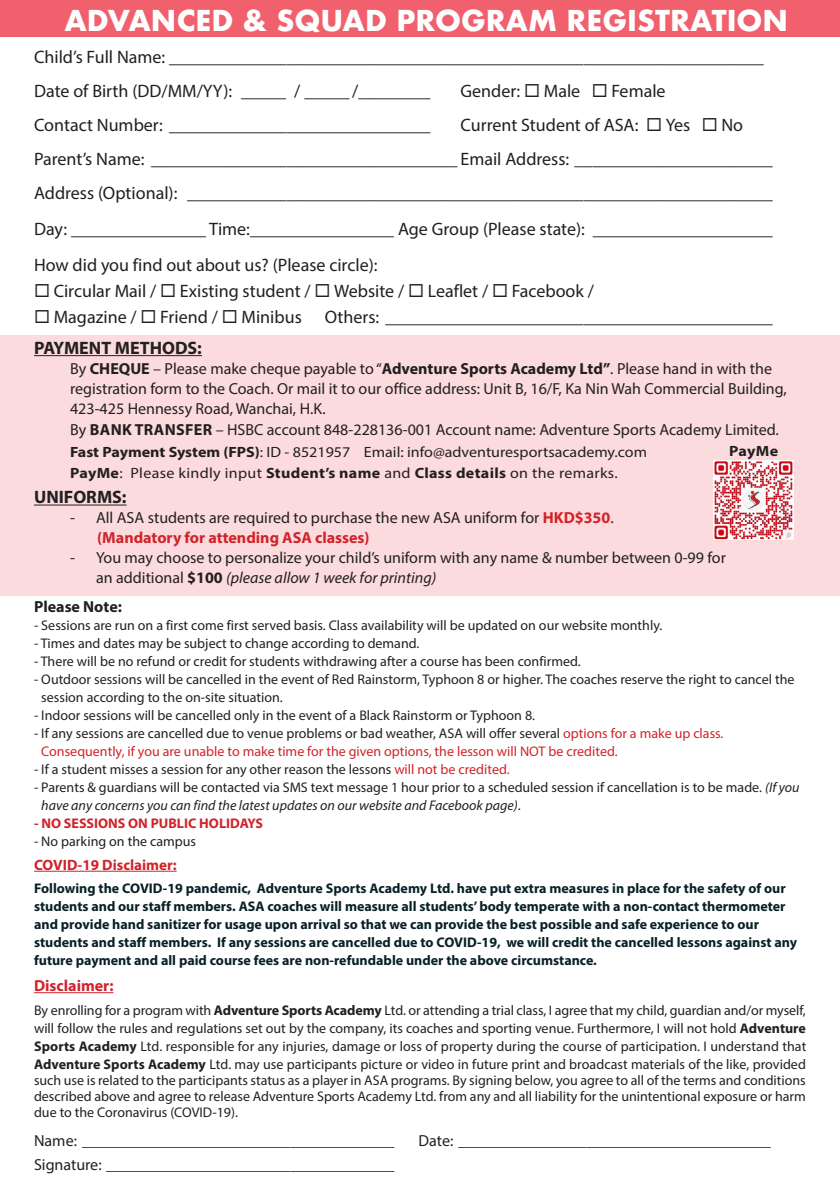
<style>
.page{position:relative;width:840px;height:1191px;background:#fff}
.page>*{position:absolute;margin:0;border:0;box-sizing:border-box;transform-origin:0 0}
.t1{font:700 28px "Futura";color:#fff}
.t2{font:18px "Myriad Pro";color:#231f20}
.t3{font:700 18px "Myriad Pro";color:#231f20}
.t4{font:16px/20px "Myriad Pro";color:#231f20}
.t5{font:700 16px "Myriad Pro";color:#d1232a}
.t6{font:700 16px "Myriad Pro";color:#231f20}
.t7{font:700 15px "Myriad Pro";color:#d1232a}
.t8{font:14.8px "Myriad Pro";color:#231f20;scale:1.08 1}
.t9{font:14.8px "Myriad Pro";letter-spacing:.02em;color:#231f20;scale:1.08 1}
.t10{font:700 14.8px "Myriad Pro";letter-spacing:.015em;color:#231f20;scale:1.08 1}
.t11{font:14px/18px "Myriad Pro";color:#231f20}
.t12{font:700 14px/18px "Myriad Pro";color:#072127}
.t13{font:14px/18px "Myriad Pro";color:#d1232a}
.t14{font:700 14px "Myriad Pro";color:#d1232a}
.s1{font-weight:700}
.s2{font-weight:700;color:#d2232a}
.s3{font-style:italic}
.s4{color:#231f20}
.s5{color:#d1232a}
</style>
<div class="page">
<div style="left:0;top:0;width:839px;height:36px;background:#f0616d"></div>
<div style="left:0;top:334px;width:839px;height:261px;background:#fbdbdd"></div>
<hr style="left:34px;top:355px;width:168px;height:1px;background:#231f20">
<hr style="left:34px;top:504px;width:93px;height:1px;background:#231f20">
<hr style="left:34px;top:871px;width:142px;height:1px;background:#d1232a">
<hr style="left:34px;top:992px;width:79px;height:1px;background:#d1232a">
<img style="left:713px;top:460px;width:79px;height:79px">
<p class="t1" style="left:64px;top:0;width:724px">ADVANCED &amp; SQUAD PROGRAM REGISTRATION</p>
<p class="t2" style="left:34px;top:46px;width:730px">Child’s Full Name: __________________________________________________________________</p>
<p class="t2" style="left:34px;top:80px;width:398px">Date of Birth (DD/MM/YY): _____ / _____ /________</p>
<p class="t2" style="left:460px;top:80px;width:206px">Gender: ◻ Male ◻ Female</p>
<p class="t2" style="left:34px;top:114px;width:397px">Contact Number: _____________________________</p>
<p class="t2" style="left:460px;top:114px;width:284px">Current Student of ASA: ◻ Yes ◻ No</p>
<p class="t2" style="left:34px;top:148px;width:739px">Parent’s Name: __________________________________ Email Address: ______________________</p>
<p class="t2" style="left:34px;top:182px;width:739px">Address (Optional): _________________________________________________________________</p>
<p class="t2" style="left:34px;top:218px;width:739px">Day: _______________ Time:________________ Age Group (Please state): ____________________</p>
<p class="t2" style="left:34px;top:254px;width:345px">How did you find out about us? (Please circle):</p>
<p class="t2" style="left:34px;top:280px;width:561px">◻ Circular Mail / ◻ Existing student / ◻ Website / ◻ Leaflet / ◻ Facebook /</p>
<p class="t2" style="left:34px;top:306px;width:269px">◻ Magazine / ◻ Friend / ◻ Minibus</p>
<p class="t2" style="left:324px;top:306px;width:449px">Others: ___________________________________________</p>
<p class="t3" style="left:34px;top:336px;width:169px">PAYMENT METHODS:</p>
<p class="t4" style="left:70px;top:358px;width:717px">By <span class="s1">CHEQUE</span> – Please make cheque payable to “<span class="s1">Adventure Sports Academy Ltd”</span>. Please hand in with the registration form to the Coach. Or mail it to our office address: Unit B, 16/F, Ka Nin Wah Commercial Building,<br>423-425 Hennessy Road, Wanchai, H.K.</p>
<p class="t4" style="left:70px;top:419px;width:710px">By <span class="s1">BANK TRANSFER</span> – HSBC account 848-228136-001 Account name: Adventure Sports Academy Limited.</p>
<p class="t8" style="left:70px;top:442px;width:535px"><span class="s1">Fast Payment System (FPS)</span>: ID - 8521957 Email: info@adventuresportsacademy.com</p>
<p class="t9" style="left:70px;top:464px;width:508px"><span class="s1">PayMe</span>: Please kindly input <span class="s1">Student’s name</span> and <span class="s1">Class details</span> on the remarks.</p>
<p class="t3" style="left:34px;top:485px;width:94px">UNIFORMS:</p>
<p class="t4" style="left:70px;top:507px;width:545px">- All ASA students are required to purchase the new ASA uniform for <span class="s2">HKD$350</span>.</p>
<p class="t5" style="left:97px;top:527px;width:274px">(Mandatory for attending ASA classes)</p>
<p class="t4" style="left:96px;top:547px;width:631px;text-indent:-26px">- You may choose to personalize your child’s uniform with any name &amp; number between 0-99 for an additional <span class="s1">$100</span> <span class="s3">(please allow 1 week for printing)</span></p>
<p class="t6" style="left:34px;top:596px;width:89px">Please Note:</p>
<p class="t11" style="left:34px;top:616px;width:629px">- Sessions are run on a first come first served basis. Class availability will be updated on our website monthly.</p>
<p class="t11" style="left:34px;top:634px;width:387px">- Times and dates may be subject to change according to demand.</p>
<p class="t11" style="left:34px;top:652px;width:548px">- There will be no refund or credit for students withdrawing after a course has been confirmed.</p>
<p class="t11" style="left:41px;top:670px;width:754px;text-indent:-7px">- Outdoor sessions will be cancelled in the event of Red Rainstorm, Typhoon 8 or higher. The coaches reserve the right to cancel the session according to the on-site situation.</p>
<p class="t11" style="left:34px;top:706px;width:502px">- Indoor sessions will be cancelled only in the event of a Black Rainstorm or Typhoon 8.</p>
<p class="t13" style="left:41px;top:724px;width:683px;text-indent:-7px"><span class="s4">- If any sessions are cancelled due to venue problems or bad weather, ASA will offer several</span> options for a make up class.<br>Consequently, if you are unable to make time for the given options, the lesson will NOT be credited.</p>
<p class="t11" style="left:34px;top:760px;width:477px">- If a student misses a session for any other reason the lessons <span class="s5">will not be credited.</span></p>
<p class="t11" style="left:41px;top:778px;width:759px;text-indent:-7px">- Parents &amp; guardians will be contacted via SMS text message 1 hour prior to a scheduled session if cancellation is to be made. <span class="s3">(If you have any concerns you can find the latest updates on our website and Facebook page)</span>.</p>
<p class="t14" style="left:34px;top:814px;width:230px">- NO SESSIONS ON PUBLIC HOLIDAYS</p>
<p class="t11" style="left:34px;top:832px;width:163px">- No parking on the campus</p>
<p class="t7" style="left:34px;top:855px;width:144px">COVID-19 Disclaimer:</p>
<p class="t12" style="left:34px;top:879px;width:764px">Following the COVID-19 pandemic, Adventure Sports Academy Ltd. have put extra measures in place for the safety of our students and our staff members. ASA coaches will measure all students’ body temperate with a non-contact thermometer and provide hand sanitizer for usage upon arrival so that we can provide the best possible and safe experience to our students and staff members. If any sessions are cancelled due to COVID-19, we will credit the cancelled lessons against any future payment and all paid course fees are non-refundable under the above circumstance.</p>
<p class="t5" style="left:34px;top:975px;width:81px">Disclaimer:</p>
<p class="t11" style="left:34px;top:1000px;width:773px;text-align:justify">By enrolling for a program with <span class="s1">Adventure Sports Academy</span> Ltd. or attending a trial class, I agree that my child, guardian and/or myself, will follow the rules and regulations set out by the company, its coaches and sporting venue. Furthermore, I will not hold <span class="s1">Adventure Sports Academy</span> Ltd. responsible for any injuries, damage or loss of property during the course of participation. I understand that <span class="s1">Adventure Sports Academy</span> Ltd. may use participants picture or video in future print and broadcast materials of the like, provided</p>
<p class="t11" style="left:34px;top:1071px;width:772px;line-height:16px;text-align:justify">such use is related to the participants status as a player in ASA programs. By signing below, you agree to all of the terms and conditions described above and agree to release Adventure Sports Academy Ltd. from any and all liability for the unintentional exposure or harm due to the Coronavirus (COVID-19).</p>
<p class="t4" style="left:34px;top:1129px;width:361px">Name: _______________________________________</p>
<p class="t4" style="left:418px;top:1129px;width:353px">Date: _______________________________________</p>
<p class="t4" style="left:34px;top:1153px;width:361px">Signature: ____________________________________</p>
<p class="t10" style="left:728px;top:442px;width:47px">PayMe</p>
</div>
